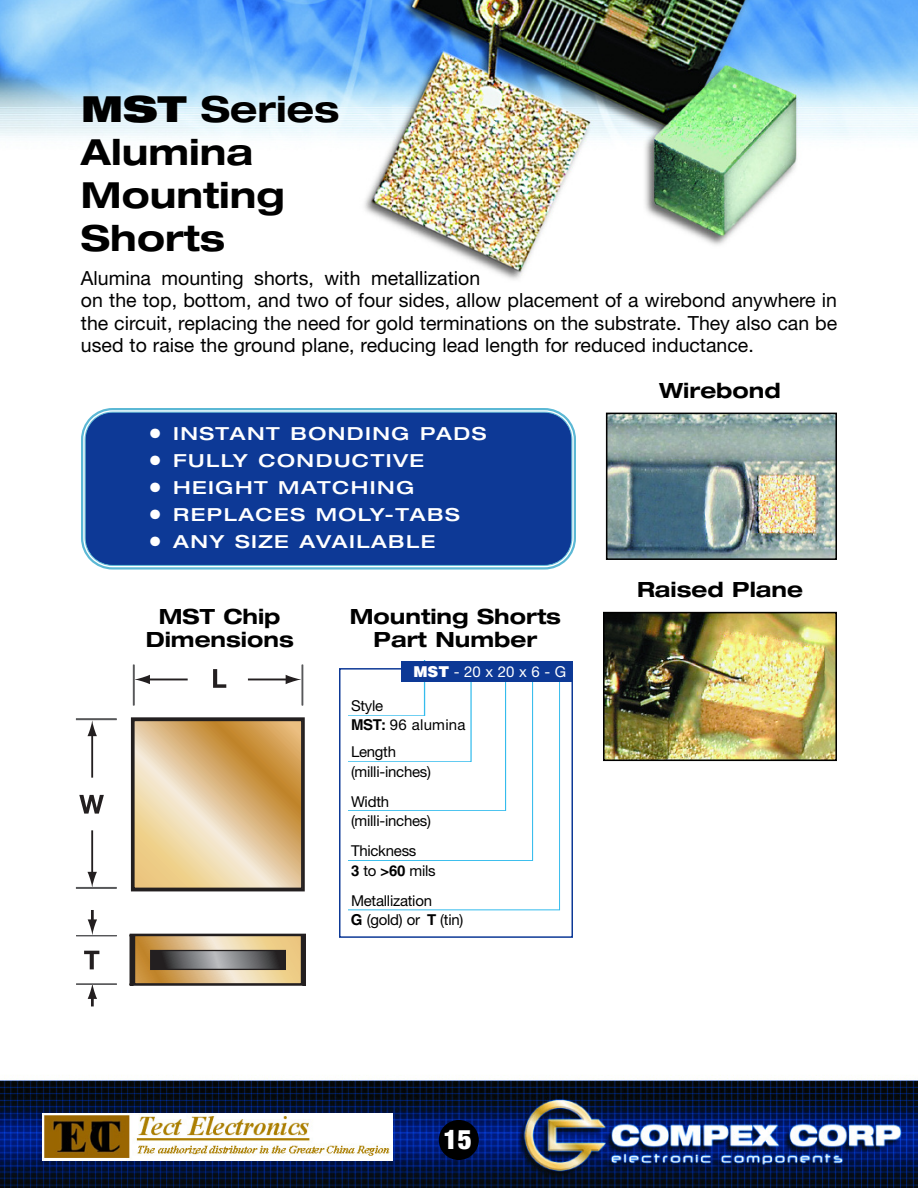
<style>
.page{position:relative;width:918px;height:1188px;background:#fff}
.page>*{position:absolute;margin:0;border:0;box-sizing:border-box;transform-origin:0 0}
.t1{font:700 expanded 36px/42.9px "Helvetica Neue";color:#000}
.t2{font:900 condensed 27px "Helvetica Neue";color:#fff}
.t3{font:700 expanded 21px/22.5px "Helvetica Neue";color:#000;text-align:center}
.t4{font:19.5px/22.5px "Helvetica Neue";color:#000}
.t5{font:500 expanded 18px "Helvetica Neue";letter-spacing:.075em;color:#fff;scale:1.1 1}
.t6{font:15px/19.5px "Helvetica Neue";letter-spacing:-.015em;color:#000}
.t7{font:15px/19.5px "Helvetica Neue";letter-spacing:.015em;color:#000}
.t8{font:15px "Helvetica Neue";color:#fff}
.s1{font-weight:900}
.s2{font-size:27px}
.s3{font-family:"Helvetica";font-weight:900}
.s4{font-family:"Helvetica";font-weight:700}
</style>
<div class="page">
<img style="left:0;top:1078px;width:918px;height:110px">
<img style="left:0;top:0;width:918px;height:280px">
<div style="left:439px;top:1120px;width:40px;height:40px;background:#000;border-radius:20px"></div>
<svg style="left:348px;top:682px;width:212px;height:228px"></svg>
<div style="left:339px;top:668px;width:234px;height:270px;border:2px solid #0d3996"></div>
<svg style="left:348px;top:660px;width:185px;height:201px"></svg>
<div style="left:402px;top:661px;width:171px;height:21px;background:#0d3996"></div>
<img style="left:609px;top:416px;width:225px;height:141px">
<div style="left:606px;top:413px;width:231px;height:147px;border:2px solid #000"></div>
<img style="left:606px;top:615px;width:228px;height:143px">
<div style="left:603px;top:612px;width:234px;height:149px;border:2px solid #000"></div>
<svg style="left:129px;top:933px;width:176px;height:53px;background:#ba9f72"></svg>
<svg style="left:153px;top:953px;width:130px;height:14px;background:#6a6b6d"></svg>
<div style="left:150px;top:950px;width:136px;height:20px;border:2px solid #231f20"></div>
<svg style="left:84px;top:951px;width:15px;height:18px"></svg>
<hr style="left:76px;top:935px;width:41px;height:2px;background:#57585a">
<hr style="left:76px;top:983px;width:41px;height:2px;background:#57585a">
<svg style="left:88px;top:983px;width:9px;height:23px"></svg>
<svg style="left:88px;top:910px;width:9px;height:25px"></svg>
<div style="left:131px;top:717px;width:174px;height:174px;border:6px solid #231f20"></div>
<svg style="left:136px;top:722px;width:164px;height:165px;background:#e1bf8a"></svg>
<div style="left:133px;top:719px;width:170px;height:171px;border:2px solid #231f20"></div>
<svg style="left:79px;top:795px;width:25px;height:19px"></svg>
<svg style="left:213px;top:669px;width:13px;height:19px"></svg>
<hr style="left:76px;top:887px;width:41px;height:2px;background:#57585a">
<hr style="left:76px;top:718px;width:41px;height:2px;background:#57585a">
<hr style="left:301px;top:665px;width:2px;height:40px;background:#57585a">
<hr style="left:133px;top:665px;width:2px;height:40px;background:#57585a">
<hr style="left:91px;top:733px;width:2px;height:45px;background:#231f20">
<svg style="left:88px;top:720px;width:9px;height:16px"></svg>
<hr style="left:91px;top:830px;width:2px;height:45px;background:#231f20">
<svg style="left:87px;top:872px;width:10px;height:15px"></svg>
<hr style="left:248px;top:679px;width:41px;height:1px;background:#231f20">
<svg style="left:286px;top:675px;width:15px;height:9px"></svg>
<hr style="left:147px;top:679px;width:41px;height:1px;background:#231f20">
<svg style="left:134px;top:675px;width:16px;height:9px"></svg>
<svg style="left:81px;top:408px;width:495px;height:162px"></svg>
<div style="left:84px;top:411px;width:489px;height:155px;background:#0d3996"></div>
<img style="left:43px;top:1114px;width:349px;height:47px">
<h1 class="t1" style="left:81px;top:92px;width:260px"><span class="s1">MST</span> Series<br>Alumina<br>Mounting<br>Shorts</h1>
<p class="t4" style="left:81px;top:268px;width:758px">Alumina mounting shorts, with metallization<br>on the top, bottom, and two of four sides, allow placement of a wirebond anywhere in the circuit, replacing the need for gold terminations on the substrate. They also can be used to raise the ground plane, reducing lead length for reduced inductance.</p>
<p class="t5" style="left:148px;top:427px;width:309px"><span class="s2">•</span> INSTANT BONDING PADS</p>
<p class="t5" style="left:148px;top:454px;width:252px"><span class="s2">•</span> FULLY CONDUCTIVE</p>
<p class="t5" style="left:148px;top:481px;width:243px"><span class="s2">•</span> HEIGHT MATCHING</p>
<p class="t5" style="left:148px;top:508px;width:285px"><span class="s2">•</span> REPLACES MOLY-TABS</p>
<p class="t5" style="left:148px;top:535px;width:262px"><span class="s2">•</span> ANY SIZE AVAILABLE</p>
<p class="t3" style="left:146px;top:608px;width:150px">MST Chip<br>Dimensions</p>
<p class="t3" style="left:350px;top:608px;width:213px">Mounting Shorts<br>Part Number</p>
<p class="t8" style="left:413px;top:666px;width:154px"><span class="s3">MST</span> - 20 x 20 x 6 - G</p>
<p class="t7" style="left:351px;top:697px;width:116px">Style<br><span class="s4">MST:</span> 96 alumina</p>
<p class="t6" style="left:351px;top:743px;width:82px">Length (milli-inches)</p>
<p class="t6" style="left:351px;top:793px;width:82px">Width (milli-inches)</p>
<p class="t6" style="left:351px;top:842px;width:86px">Thickness<br><span class="s4">3</span> to <span class="s4">&gt;60</span> mils</p>
<p class="t6" style="left:351px;top:892px;width:114px">Metallization<br><span class="s4">G</span> (gold) or <span class="s4">T</span> (tin)</p>
<p class="t3" style="left:659px;top:381px;width:123px">Wirebond</p>
<p class="t3" style="left:637px;top:581px;width:168px">Raised Plane</p>
<h2 class="t2" style="left:444px;top:1130px;width:30px">15</h2>
</div>
